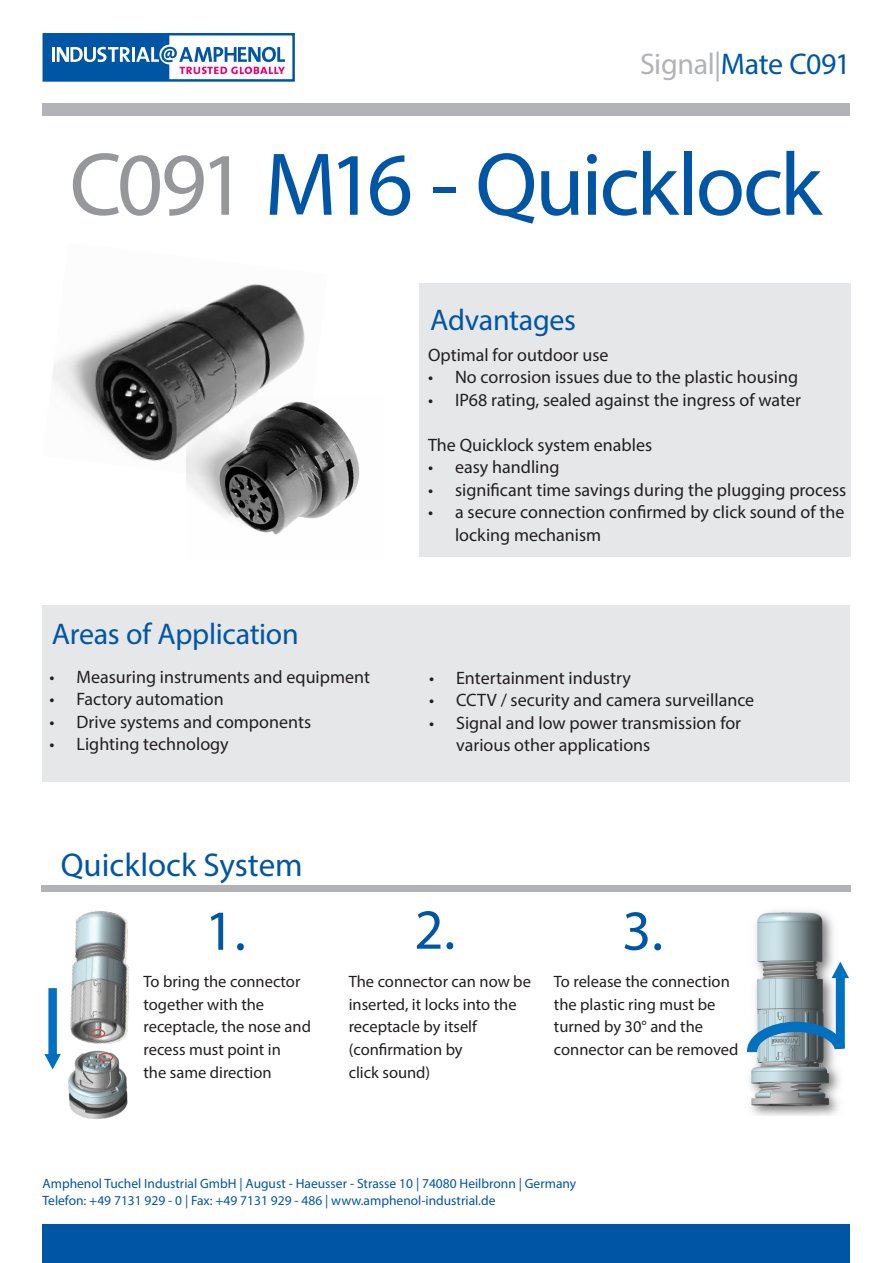
<style>
.page{position:relative;width:893px;height:1263px;background:#fff}
.page>*{position:absolute;margin:0;border:0;box-sizing:border-box;transform-origin:0 0}
.Titel{font:90px "Myriad Pro";letter-spacing:-.035em;color:#0155a5}
.t1{font:57px "Myriad Pro";color:#0155a5}
.t2{font:33px "Myriad Pro";color:#0155a5}
.Head_01{font:30px "Myriad Pro";letter-spacing:-.01em;color:#0155a5}
.xxx_mate{font:30px "Myriad Pro";letter-spacing:-.015em;color:#0155a5}
.t3{font:18px/22.5px "Myriad Pro";color:#231f20}
.t4{font:16.5px/22.5px "Myriad Pro";color:#231f20}
.Copy_Bold_Blue{font:13.5px "Myriad Pro";color:#0155a5}
.s1{color:#b2b3b7}
.s2{color:#95979a}
</style>
<div class="page">
<div style="left:43px;top:1225px;width:807px;height:38px;background:#0155a5"></div>
<div style="left:43px;top:103px;width:807px;height:13px;background:#b2b3b7"></div>
<div style="left:419px;top:283px;width:431px;height:274px;background:#e6e7e9"></div>
<div style="left:43px;top:33px;width:252px;height:49px;border:2px solid #0155a5"></div>
<svg style="left:44px;top:34px;width:241px;height:46px"></svg>
<div style="left:43px;top:605px;width:807px;height:176px;background:#e6e7e9"></div>
<div style="left:41px;top:885px;width:809px;height:6px;background:#b2b3b7"></div>
<img style="left:70px;top:911px;width:60px;height:122px">
<img style="left:68px;top:1033px;width:60px;height:86px">
<svg style="left:44px;top:988px;width:17px;height:82px"></svg>
<div style="left:98px;top:1053px;width:15px;height:8px;border:1px solid #c0504d;border-radius:50%"></div>
<div style="left:91px;top:1029px;width:14px;height:9px;border:1px solid #c0504d;border-radius:50%"></div>
<img style="left:747px;top:910px;width:93px;height:206px">
<svg style="left:747px;top:960px;width:102px;height:92px"></svg>
<img style="left:52px;top:284px;width:253px;height:199px">
<img style="left:187px;top:398px;width:173px;height:137px">
<p class="xxx_mate" style="left:640px;top:45px;width:212px"><span class="s1">Signal|</span>Mate C091</p>
<p class="Titel" style="left:70px;top:129px;width:754px"><span class="s2">C091</span> M16 - Quicklock</p>
<p class="Head_01" style="left:430px;top:301px;width:147px">Advantages</p>
<p class="Head_01" style="left:52px;top:615px;width:248px">Areas of Application</p>
<p class="t3" style="left:50px;top:665px;width:322px">• Measuring instruments and equipment</p>
<p class="t3" style="left:50px;top:688px;width:176px">• Factory automation</p>
<p class="t3" style="left:50px;top:710px;width:263px">• Drive systems and components</p>
<p class="t3" style="left:50px;top:733px;width:181px">• Lighting technology</p>
<p class="t2" style="left:61px;top:844px;width:243px">Quicklock System</p>
<p class="t1" style="left:205px;top:895px;width:43px">1.</p>
<p class="t3" style="left:428px;top:343px;width:182px">Optimal for outdoor use</p>
<p class="t3" style="left:428px;top:366px;width:372px">• No corrosion issues due to the plastic housing</p>
<p class="t3" style="left:428px;top:388px;width:374px">• IP68 rating, sealed against the ingress of water</p>
<p class="t3" style="left:428px;top:433px;width:226px">The Quicklock system enables</p>
<p class="t3" style="left:428px;top:456px;width:133px">• easy handling</p>
<p class="t3" style="left:428px;top:478px;width:420px">• significant time savings during the plugging process</p>
<p class="t3" style="left:455px;top:501px;width:391px;text-indent:-27px">• a secure connection confirmed by click sound of the locking mechanism</p>
<p class="t3" style="left:429px;top:666px;width:203px">• Entertainment industry</p>
<p class="t3" style="left:429px;top:688px;width:327px">• CCTV / security and camera surveillance</p>
<p class="t3" style="left:456px;top:711px;width:286px;text-indent:-27px">• Signal and low power transmission for various other applications</p>
<p class="t1" style="left:414px;top:894px;width:43px">2.</p>
<p class="t1" style="left:622px;top:895px;width:43px">3.</p>
<p class="t4" style="left:144px;top:970px;width:158px">To bring the connector</p>
<p class="t4" style="left:144px;top:993px;width:122px">together with the</p>
<p class="t4" style="left:144px;top:1015px;width:169px">receptacle, the nose and</p>
<p class="t4" style="left:144px;top:1038px;width:139px">recess must point in</p>
<p class="t4" style="left:144px;top:1060px;width:130px">the same direction</p>
<p class="t4" style="left:349px;top:970px;width:184px">The connector can now be inserted, it locks into the receptacle by itself</p>
<p class="t4" style="left:349px;top:1038px;width:116px">(confirmation by</p>
<p class="t4" style="left:349px;top:1060px;width:83px">click sound)</p>
<p class="t4" style="left:554px;top:970px;width:177px">To release the connection the plastic ring must be</p>
<p class="t4" style="left:554px;top:1015px;width:151px">turned by 30° and the</p>
<p class="t4" style="left:554px;top:1038px;width:186px">connector can be removed</p>
<p class="Copy_Bold_Blue" style="left:43px;top:1175px;width:535px">Amphenol Tuchel Industrial GmbH | August - Haeusser - Strasse 10 | 74080 Heilbronn | Germany</p>
<p class="Copy_Bold_Blue" style="left:43px;top:1192px;width:454px">Telefon: +49 7131 929 - 0 | Fax: +49 7131 929 - 486 | www.amphenol-industrial.de</p>
</div>
